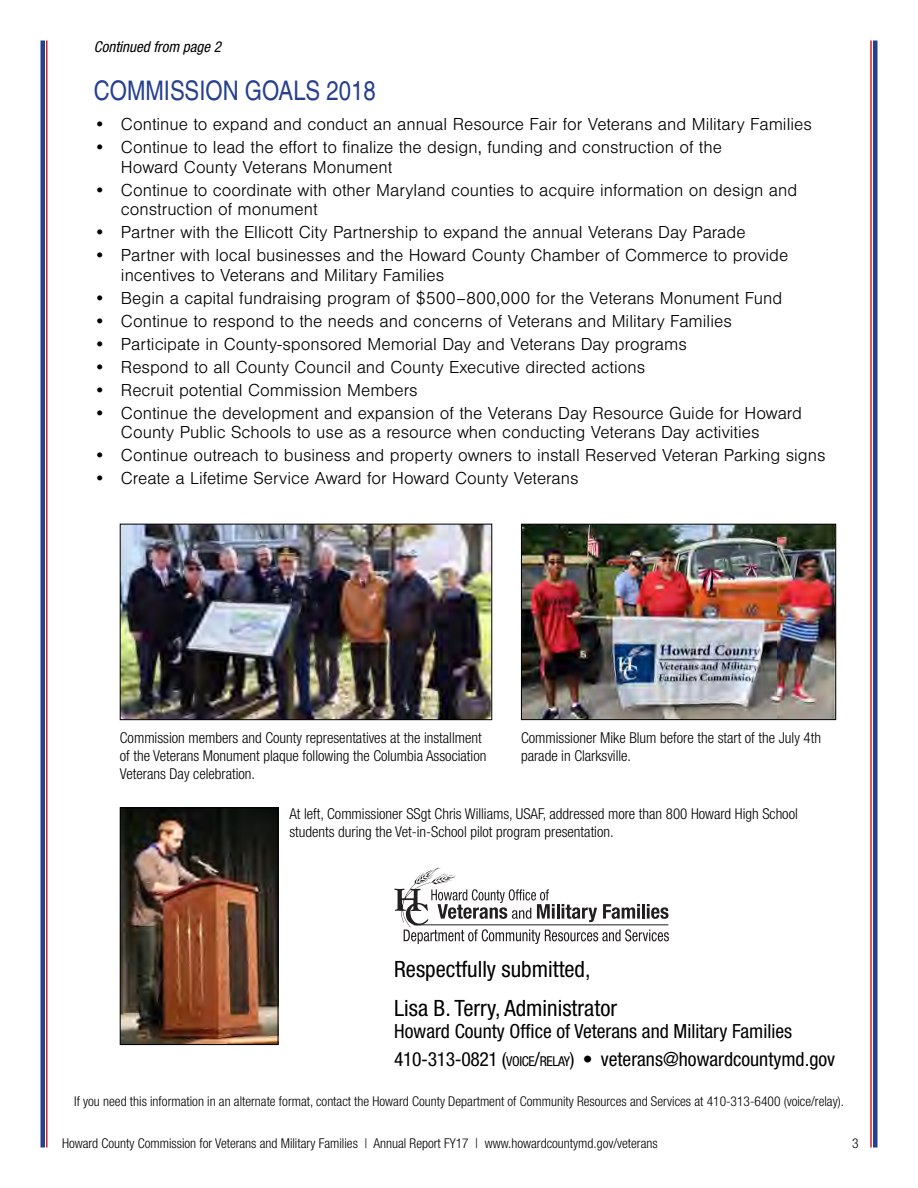
<style>
.page{position:relative;width:918px;height:1188px;background:#fff}
.page>*{position:absolute;margin:0;border:0;box-sizing:border-box;transform-origin:0 0}
.SuccessHeader{font:27px "Nimbus San Con L";color:#25408f}
.t1{font:condensed 22.5px "Helvetica Neue";color:#000}
.t2{font:condensed 19.5px "Helvetica Neue";color:#000}
.Bullets{font:300 18px/19.5px "Nimbus San";color:#000}
.t3{font:300 condensed 15px/18px "Helvetica Neue";color:#000}
.continued_from_page{font:italic condensed 15px "Helvetica Neue";color:#000}
.t4{font:300 condensed 13.5px "Helvetica Neue";color:#000}
.s1{font-style:inherit}
.s2{font-size:13.65px}
</style>
<div class="page">
<div style="left:40px;top:40px;width:5px;height:1108px;background:#25408f"></div>
<div style="left:873px;top:40px;width:5px;height:1108px;background:#25408f"></div>
<hr style="left:46px;top:40px;width:2px;height:1108px;background:#d2232a">
<hr style="left:870px;top:40px;width:2px;height:1108px;background:#d2232a">
<img style="left:122px;top:526px;width:368px;height:192px">
<div style="left:120px;top:524px;width:372px;height:196px;border:1px solid #000"></div>
<img style="left:523px;top:526px;width:311px;height:192px">
<div style="left:521px;top:524px;width:315px;height:196px;border:1px solid #000"></div>
<img style="left:122px;top:809px;width:154px;height:234px">
<div style="left:120px;top:807px;width:158px;height:238px;border:1px solid #000"></div>
<svg style="left:394px;top:867px;width:275px;height:77px"></svg>
<p class="continued_from_page" style="left:94px;top:38px;width:128px">Continued from page 2</p>
<p class="SuccessHeader" style="left:94px;top:71px;width:283px">COMMISSION GOALS 2018</p>
<p class="Bullets" style="left:94px;top:115px;width:719px">• Continue to expand and conduct an annual Resource Fair for Veterans and Military Families</p>
<p class="Bullets" style="left:121px;top:138px;width:603px;text-indent:-27px">• Continue to lead the effort to finalize the design, funding and construction of the<br>Howard County Veterans Monument</p>
<p class="Bullets" style="left:121px;top:180px;width:678px;text-indent:-27px">• Continue to coordinate with other Maryland counties to acquire information on design and construction of monument</p>
<p class="Bullets" style="left:94px;top:223px;width:653px">• Partner with the Ellicott City Partnership to expand the annual Veterans Day Parade</p>
<p class="Bullets" style="left:121px;top:246px;width:669px;text-indent:-27px">• Partner with local businesses and the Howard County Chamber of Commerce to provide incentives to Veterans and Military Families</p>
<p class="Bullets" style="left:94px;top:289px;width:690px">• Begin a capital fundraising program of $500–800,000 for the Veterans Monument Fund</p>
<p class="Bullets" style="left:94px;top:312px;width:639px">• Continue to respond to the needs and concerns of Veterans and Military Families</p>
<p class="Bullets" style="left:94px;top:335px;width:595px">• Participate in County-sponsored Memorial Day and Veterans Day programs</p>
<p class="Bullets" style="left:94px;top:358px;width:553px">• Respond to all County Council and County Executive directed actions</p>
<p class="Bullets" style="left:94px;top:381px;width:325px">• Recruit potential Commission Members</p>
<p class="Bullets" style="left:121px;top:404px;width:683px;text-indent:-27px">• Continue the development and expansion of the Veterans Day Resource Guide for Howard<br>County Public Schools to use as a resource when conducting Veterans Day activities</p>
<p class="Bullets" style="left:94px;top:446px;width:733px">• Continue outreach to business and property owners to install Reserved Veteran Parking signs</p>
<p class="Bullets" style="left:94px;top:469px;width:486px">• Create a Lifetime Service Award for Howard County Veterans</p>
<p class="t3" style="left:120px;top:729px;width:368px">Commission members and County representatives at the installment of the Veterans Monument plaque following the Columbia Association<br>Veterans Day celebration.</p>
<p class="t3" style="left:521px;top:729px;width:301px">Commissioner Mike Blum before the start of the July 4th parade in Clarksville.</p>
<p class="t3" style="left:289px;top:805px;width:510px">At left, Commissioner SSgt Chris Williams, USAF, addressed more than 800 Howard High School students during the Vet-in-School pilot program presentation.</p>
<p class="t1" style="left:394px;top:956px;width:198px">Respectfully submitted,</p>
<p class="t1" style="left:394px;top:995px;width:224px">Lisa B. Terry, Administrator</p>
<p class="t2" style="left:394px;top:1020px;width:399px">Howard County Office of Veterans and Military Families</p>
<p class="t2" style="left:394px;top:1048px;width:443px">410-313-0821 <span class="s1">(</span><span class="s2">VOICE</span><span class="s1">/</span><span class="s2">RELAY</span><span class="s1">) •</span> veterans@howardcountymd.gov</p>
<p class="t4" style="left:74px;top:1093px;width:771px">If you need this information in an alternate format, contact the Howard County Department of Community Resources and Services at 410-313-6400 (voice/relay).</p>
<p class="t4" style="left:62px;top:1135px;width:597px">Howard County Commission for Veterans and Military Families | Annual Report FY17 | www.howardcountymd.gov/veterans</p>
<p class="t4" style="left:852px;top:1135px;width:8px">3</p>
</div>
